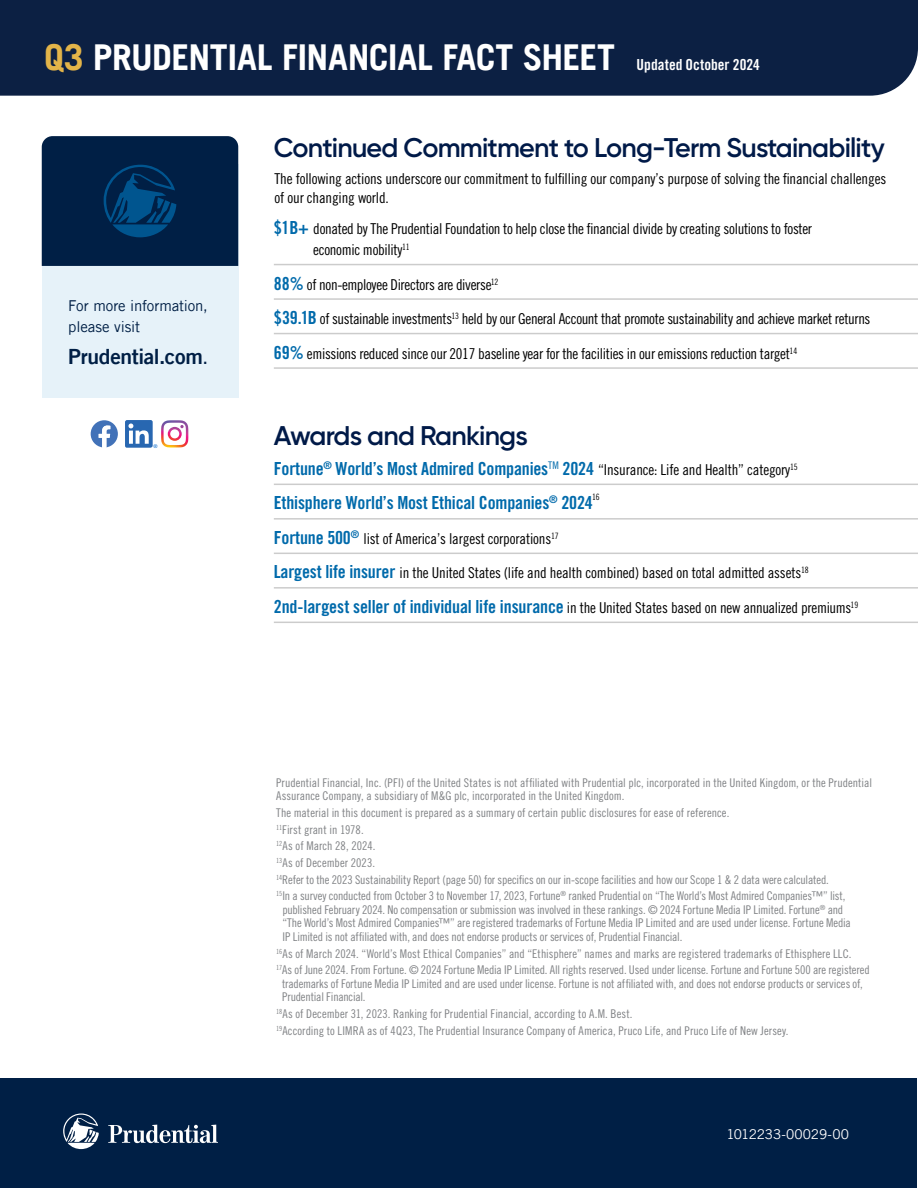
<style>
.page{position:relative;width:918px;height:1188px;background:#fff}
.page>*{position:absolute;margin:0;border:0;box-sizing:border-box;transform-origin:0 0}
.t1{font:35.7px "Prudential Modern Bold Sem Cond";letter-spacing:-.015em;color:#fff}
.t2{font:600 27px "Gilroy";letter-spacing:-.03em;color:#001a48}
.t3{font:700 21px "Prudential Modern";letter-spacing:-.015em;color:#001f45}
.t4{font:700 condensed 18px "Prudential Modern";letter-spacing:-.01em;color:#006aab}
.t5{font:700 condensed 15.15px "Prudential Modern";color:#fff}
.t6{font:500 condensed 15px/21px "Prudential Modern";letter-spacing:-.02em;color:#000}
.t7{font:500 15px/21px "Prudential Modern";letter-spacing:-.01em;color:#001f45}
.t8{font:500 13.5px "Prudential Modern";letter-spacing:-.01em;color:#fff}
.t9{font:500 condensed 12px/13.5px "Prudential Modern";letter-spacing:-.005em;color:#808285}
.t10{font:500 condensed 8.7px "Prudential Modern";color:#000}
.t11{font:500 5.1px "Prudential Modern";color:#06c}
.s1{color:#e3b449}
.s2{font-weight:500}
.s3{font-weight:700;font-size:18px;color:#006aab}
.s4{font-weight:500;font-size:15px;color:#000}
</style>
<div class="page">
<div style="left:1px;top:1078px;width:916px;height:109px;background:#001f45"></div>
<div style="left:0;top:0;width:918px;height:96px;background:#0c2043"></div>
<svg style="left:91px;top:420px;width:27px;height:27px"></svg>
<div style="left:42px;top:164px;width:196px;height:233px;background:#e6f2f9"></div>
<hr style="left:274px;top:484px;width:644px;height:1px;background:#ccc">
<hr style="left:274px;top:518px;width:644px;height:2px;background:#ccc">
<hr style="left:274px;top:553px;width:644px;height:1px;background:#ccc">
<hr style="left:274px;top:587px;width:644px;height:2px;background:#ccc">
<hr style="left:274px;top:622px;width:644px;height:1px;background:#ccc">
<hr style="left:274px;top:264px;width:644px;height:1px;background:#ccc">
<hr style="left:274px;top:298px;width:644px;height:2px;background:#ccc">
<hr style="left:274px;top:333px;width:644px;height:1px;background:#ccc">
<hr style="left:274px;top:367px;width:644px;height:2px;background:#ccc">
<svg style="left:63px;top:1114px;width:36px;height:35px"></svg>
<svg style="left:108px;top:1125px;width:110px;height:18px"></svg>
<svg style="left:42px;top:136px;width:196px;height:130px;background:#00244c"></svg>
<svg style="left:125px;top:420px;width:28px;height:28px"></svg>
<svg style="left:161px;top:420px;width:27px;height:27px"></svg>
<h1 class="t1" style="left:44px;top:35px;width:573px"><span class="s1">Q3</span> PRUDENTIAL FINANCIAL FACT SHEET</h1>
<p class="t5" style="left:637px;top:55px;width:125px">Updated October 2024</p>
<h2 class="t2" style="left:274px;top:131px;width:612px">Continued Commitment to Long-Term Sustainability</h2>
<p class="t7" style="left:68px;top:295px;width:141px">For more information, please visit</p>
<p class="t3" style="left:68px;top:343px;width:142px">Prudential.com<span class="s2">.</span></p>
<p class="t11" style="left:153px;top:443px;width:6px">®</p>
<p class="t6" style="left:275px;top:168px;width:613px;line-height:19.5px">The following actions underscore our commitment to fulfilling our company’s purpose of solving the financial challenges of our changing world.</p>
<p class="t6" style="left:313px;top:218px;width:500px;text-indent:-39px"><span class="s3">$1B+</span> donated by The Prudential Foundation to help close the financial divide by creating solutions to foster economic mobility<sup>11</sup></p>
<p class="t6" style="left:274px;top:274px;width:226px"><span class="s3">88%</span> of non-employee Directors are diverse<sup>12</sup></p>
<p class="t6" style="left:274px;top:308px;width:598px"><span class="s3">$39.1B</span> of sustainable investments<sup>13</sup> held by our General Account that promote sustainability and achieve market returns</p>
<p class="t6" style="left:274px;top:343px;width:525px"><span class="s3">69%</span> emissions reduced since our 2017 baseline year for the facilities in our emissions reduction target<sup>14</sup></p>
<h2 class="t2" style="left:274px;top:419px;width:256px">Awards and Rankings</h2>
<p class="t4" style="left:274px;top:458px;width:525px">Fortune<sup>®</sup> World’s Most Admired Companies<sup>TM</sup> 2024 <span class="s4">“Insurance: Life and Health” category</span><sup>15</sup></p>
<p class="t4" style="left:274px;top:492px;width:320px">Ethisphere World’s Most Ethical Companies<sup>®</sup> 2024</p>
<p class="t10" style="left:592px;top:492px;width:9px">16</p>
<p class="t6" style="left:274px;top:528px;width:286px"><span class="s3">Fortune 500</span><sup>®</sup> list of America’s largest corporations<sup>17</sup></p>
<p class="t6" style="left:274px;top:562px;width:536px"><span class="s3">Largest life insurer</span> in the United States (life and health combined) based on total admitted assets<sup>18</sup></p>
<p class="t6" style="left:274px;top:597px;width:586px"><span class="s3">2nd-largest seller of individual life insurance</span> in the United States based on new annualized premiums<sup>19</sup></p>
<p class="t9" style="left:276px;top:775px;width:597px">Prudential Financial, Inc. (PFI) of the United States is not affiliated with Prudential plc, incorporated in the United Kingdom, or the Prudential<br>Assurance Company, a subsidiary of M&amp;G plc, incorporated in the United Kingdom.</p>
<p class="t9" style="left:276px;top:806px;width:455px">The material in this document is prepared as a summary of certain public disclosures for ease of reference.</p>
<p class="t9" style="left:276px;top:822px;width:89px"><sup>11</sup>First grant in 1978.</p>
<p class="t9" style="left:276px;top:839px;width:101px"><sup>12</sup>As of March 28, 2024.</p>
<p class="t9" style="left:276px;top:856px;width:100px"><sup>13</sup>As of December 2023.</p>
<p class="t9" style="left:276px;top:873px;width:554px"><sup>14</sup>Refer to the 2023 Sustainability Report (page 50) for specifics on our in-scope facilities and how our Scope 1 &amp; 2 data were calculated.</p>
<p class="t9" style="left:282px;top:889px;width:570px;text-indent:-6px"><sup>15</sup>In a survey conducted from October 3 to November 17, 2023, Fortune<sup>®</sup> ranked Prudential on “The World’s Most Admired Companies™” list, published February 2024. No compensation or submission was involved in these rankings. © 2024 Fortune Media IP Limited. Fortune<sup>®</sup> and “The World’s Most Admired Companies™” are registered trademarks of Fortune Media IP Limited and are used under license. Fortune Media IP Limited is not affiliated with, and does not endorse products or services of, Prudential Financial.</p>
<p class="t9" style="left:276px;top:947px;width:577px"><sup>16</sup>As of March 2024. “World’s Most Ethical Companies” and “Ethisphere” names and marks are registered trademarks of Ethisphere LLC.</p>
<p class="t9" style="left:282px;top:963px;width:589px;text-indent:-6px"><sup>17</sup>As of June 2024. From Fortune. © 2024 Fortune Media IP Limited. All rights reserved. Used under license. Fortune and Fortune 500 are registered trademarks of Fortune Media IP Limited and are used under license. Fortune is not affiliated with, and does not endorse products or services of,<br>Prudential Financial.</p>
<p class="t9" style="left:276px;top:1007px;width:358px"><sup>18</sup>As of December 31, 2023. Ranking for Prudential Financial, according to A.M. Best.</p>
<p class="t9" style="left:276px;top:1024px;width:514px"><sup>19</sup>According to LIMRA as of 4Q23, The Prudential Insurance Company of America, Pruco Life, and Pruco Life of New Jersey.</p>
<p class="t8" style="left:726px;top:1126px;width:124px">1012233-00029-00</p>
</div>
